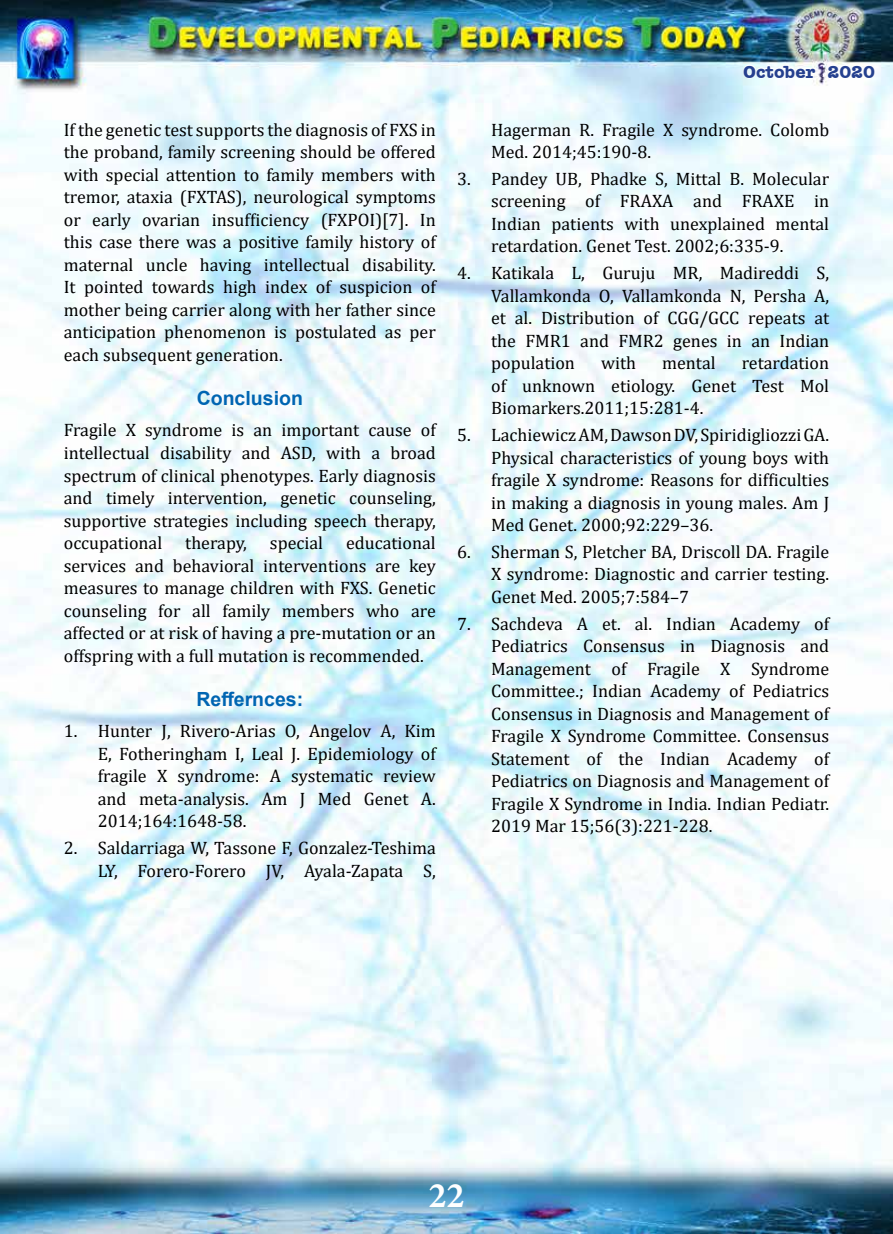
<style>
.page{position:relative;width:893px;height:1234px;background:#fff}
.page>*{position:absolute;margin:0;border:0;box-sizing:border-box;transform-origin:0 0}
.t1{font:700 36px "Minion Pro";color:#fff}
.t2{font:700 19.5px "Arial";color:#0065b2}
.t3{font:18px/22.5px "Cambria";color:#000;text-align:justify}
.t4{font:700 18px "Amer Typewriter IT Cby BT";color:#25408f}
</style>
<div class="page">
<img style="left:0;top:0;width:893px;height:1233px">
<svg style="left:742px;top:63px;width:75px;height:17px"></svg>
<svg style="left:826px;top:64px;width:50px;height:16px"></svg>
<p class="t3" style="left:64px;top:118px;width:374px">If the genetic test supports the diagnosis of FXS in the proband, family screening should be offered with special attention to family members with tremor, ataxia (FXTAS), neurological symptoms or early ovarian insufficiency (FXPOI)[7]. In this case there was a positive family history of maternal uncle having intellectual disability.<br>It pointed towards high index of suspicion of mother being carrier along with her father since anticipation phenomenon is postulated as per each subsequent generation.</p>
<p class="t2" style="left:197px;top:385px;width:108px">Conclusion</p>
<p class="t3" style="left:64px;top:419px;width:374px">Fragile X syndrome is an important cause of intellectual disability and ASD, with a broad spectrum of clinical phenotypes. Early diagnosis and timely intervention, genetic counseling, supportive strategies including speech therapy, occupational</p>
<p class="t3" style="left:64px;top:531px;width:374px;text-indent:282px">educational services and behavioral interventions are key measures to manage children with FXS. Genetic counseling for all family members who are affected or at risk of having a pre-mutation or an offspring with a full mutation is recommended.</p>
<p class="t2" style="left:196px;top:685px;width:108px">Reffernces:</p>
<p class="t3" style="left:98px;top:719px;width:340px;text-indent:-34px">1. Hunter J, Rivero-Arias O, Angelov A, Kim E, Fotheringham I, Leal J. Epidemiology of fragile X syndrome: A systematic review and meta-analysis. Am J Med Genet A.<br>2014;164:1648-58.</p>
<p class="t3" style="left:64px;top:836px;width:374px;text-align:right">2. Saldarriaga W, Tassone F, Gonzalez-Teshima<br>LY, Forero-Forero JV, Ayala-Zapata S,</p>
<p class="t3" style="left:185px;top:531px;width:63px">therapy,</p>
<p class="t3" style="left:270px;top:531px;width:55px">special</p>
<p class="t4" style="left:743px;top:60px;width:133px">October 2020</p>
<p class="t3" style="left:491px;top:118px;width:340px">Hagerman R. Fragile X syndrome. Colomb<br>Med. 2014;45:190-8.</p>
<p class="t3" style="left:491px;top:167px;width:340px;text-indent:-34px">3. Pandey UB, Phadke S, Mittal B. Molecular screening of FRAXA and FRAXE in Indian patients with unexplained mental retardation. Genet Test. 2002;6:335-9.</p>
<p class="t3" style="left:491px;top:262px;width:340px;text-indent:-34px">4. Katikala L, Guruju MR, Madireddi S, Vallamkonda O, Vallamkonda N, Persha A, et al. Distribution of CGG/GCC repeats at the FMR1 and FMR2 genes in an Indian population</p>
<p class="t3" style="left:491px;top:352px;width:340px;text-indent:251px">retardation of unknown etiology. Genet Test Mol Biomarkers.2011;15:281-4.</p>
<p class="t3" style="left:491px;top:423px;width:340px;text-indent:-34px">5. LachiewiczAM,DawsonDV,SpiridigliozziGA.<br>Physical characteristics of young boys with fragile X syndrome: Reasons for difficulties in making a diagnosis in young males. Am J Med Genet. 2000;92:229–36.</p>
<p class="t3" style="left:491px;top:540px;width:340px;text-indent:-34px">6. Sherman S, Pletcher BA, Driscoll DA. Fragile X syndrome: Diagnostic and carrier testing.<br>Genet Med. 2005;7:584–7</p>
<p class="t3" style="left:491px;top:612px;width:340px;text-indent:-34px">7. Sachdeva A et. al. Indian Academy of Pediatrics Consensus in Diagnosis and Management of Fragile X Syndrome Committee.; Indian Academy of Pediatrics Consensus in Diagnosis and Management of Fragile X Syndrome Committee. Consensus Statement of the Indian Academy of Pediatrics on Diagnosis and Management of Fragile X Syndrome in India. Indian Pediatr.<br>2019 Mar 15;56(3):221-228.</p>
<p class="t3" style="left:601px;top:352px;width:36px">with</p>
<p class="t3" style="left:662px;top:352px;width:55px">mental</p>
<h1 class="t1" style="left:428px;top:1169px;width:37px">22</h1>
</div>
